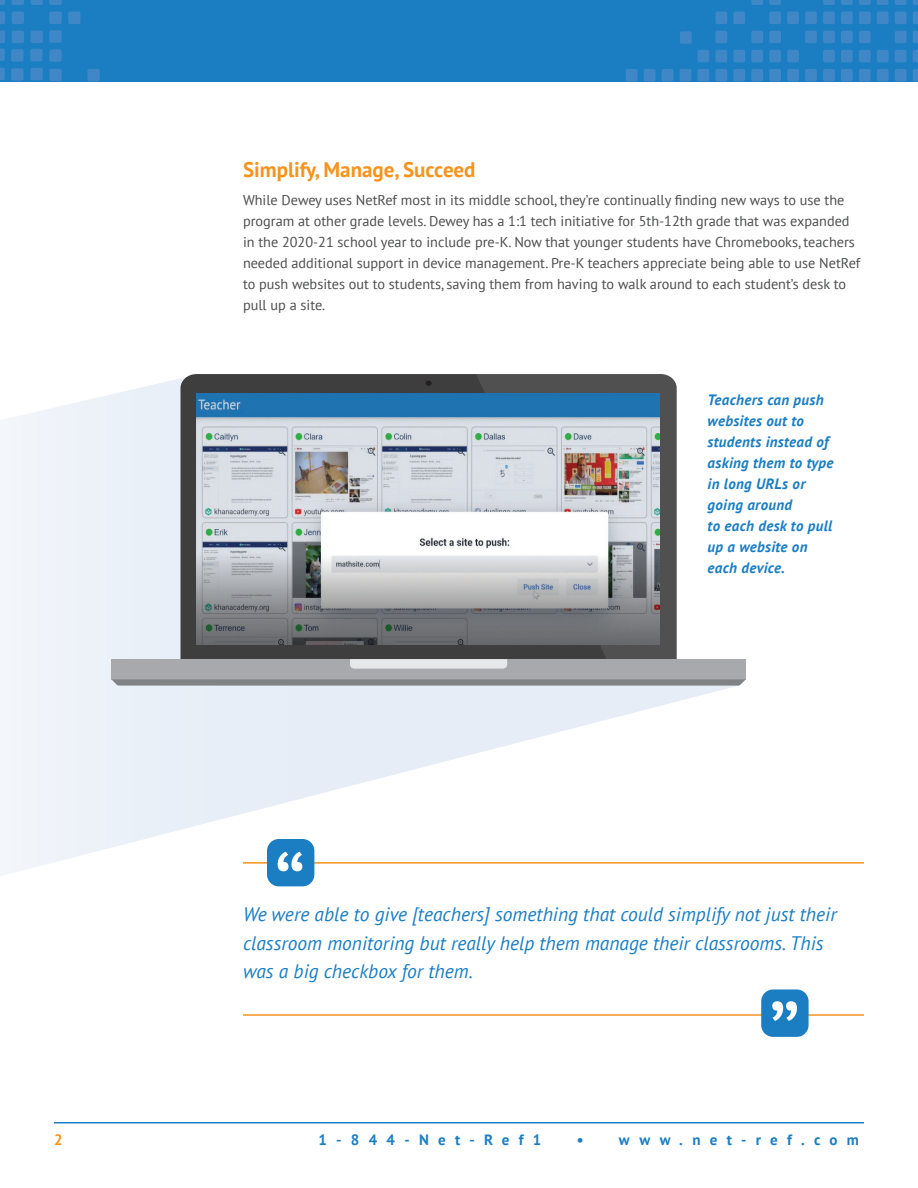
<style>
.page{position:relative;width:918px;height:1188px;background:#fff}
.page>*{position:absolute;margin:0;border:0;box-sizing:border-box;transform-origin:0 0}
.t1{font:94.8px "PT Sans";color:#fff}
.t2{font:700 21px "PT Sans";color:#f7931d}
.t3{font:italic 19.5px/28.5px "PT Sans";color:#1b7ec2}
.t4{font:italic 700 15px/21px "PT Sans";letter-spacing:.02em;color:#1b7ec2}
.t5{font:700 15px "PT Sans";letter-spacing:.62em;color:#1b7ec2}
.t6{font:700 15px "PT Sans";color:#f7931d}
.t7{font:14.25px/21px "PT Sans";color:#4b4c4d}
</style>
<div class="page">
<hr style="left:54px;top:1122px;width:810px;height:2px;background:#1b7ec2">
<div style="left:0;top:0;width:918px;height:82px;background:#1b7ec2"></div>
<div style="left:49px;top:49px;width:13px;height:13px;background:#4087c7;border-radius:2px"></div>
<svg style="left:0;top:31px;width:5px;height:12px"></svg>
<div style="left:12px;top:31px;width:12px;height:12px;background:#4087c7;border-radius:2px"></div>
<div style="left:31px;top:31px;width:12px;height:12px;background:#4087c7;border-radius:2px"></div>
<div style="left:49px;top:30px;width:13px;height:13px;background:#4087c7;border-radius:2px"></div>
<svg style="left:0;top:12px;width:5px;height:12px"></svg>
<div style="left:12px;top:12px;width:12px;height:12px;background:#4087c7;border-radius:2px"></div>
<div style="left:49px;top:12px;width:13px;height:12px;background:#4087c7;border-radius:2px"></div>
<div style="left:68px;top:12px;width:13px;height:12px;background:#4087c7;border-radius:2px"></div>
<svg style="left:0;top:0;width:5px;height:5px"></svg>
<svg style="left:12px;top:0;width:12px;height:5px"></svg>
<svg style="left:31px;top:0;width:12px;height:5px"></svg>
<svg style="left:49px;top:0;width:13px;height:5px"></svg>
<div style="left:30px;top:49px;width:13px;height:12px;background:#4087c7;border-radius:2px"></div>
<div style="left:49px;top:69px;width:13px;height:12px;background:#4087c7;border-radius:2px"></div>
<div style="left:87px;top:69px;width:13px;height:12px;background:#4087c7;border-radius:2px"></div>
<div style="left:11px;top:68px;width:12px;height:13px;background:#4087c7;border-radius:2px"></div>
<svg style="left:0;top:68px;width:5px;height:12px"></svg>
<div style="left:30px;top:68px;width:13px;height:12px;background:#4087c7;border-radius:2px"></div>
<div style="left:11px;top:49px;width:12px;height:13px;background:#4087c7;border-radius:2px"></div>
<svg style="left:0;top:49px;width:5px;height:12px"></svg>
<svg style="left:913px;top:0;width:5px;height:5px"></svg>
<svg style="left:895px;top:0;width:12px;height:5px"></svg>
<svg style="left:877px;top:0;width:12px;height:5px"></svg>
<svg style="left:859px;top:0;width:12px;height:5px"></svg>
<svg style="left:841px;top:0;width:12px;height:5px"></svg>
<svg style="left:823px;top:0;width:12px;height:5px"></svg>
<svg style="left:769px;top:0;width:12px;height:5px"></svg>
<svg style="left:751px;top:0;width:12px;height:5px"></svg>
<svg style="left:913px;top:12px;width:5px;height:12px"></svg>
<div style="left:895px;top:12px;width:12px;height:12px;background:#4087c7;border-radius:2px"></div>
<div style="left:877px;top:12px;width:12px;height:12px;background:#4087c7;border-radius:2px"></div>
<div style="left:859px;top:12px;width:12px;height:12px;background:#4087c7;border-radius:2px"></div>
<div style="left:841px;top:12px;width:12px;height:12px;background:#4087c7;border-radius:2px"></div>
<div style="left:823px;top:12px;width:12px;height:12px;background:#4087c7;border-radius:2px"></div>
<div style="left:805px;top:12px;width:12px;height:12px;background:#4087c7;border-radius:2px"></div>
<div style="left:787px;top:12px;width:12px;height:12px;background:#4087c7;border-radius:2px"></div>
<div style="left:769px;top:12px;width:12px;height:12px;background:#4087c7;border-radius:2px"></div>
<div style="left:733px;top:12px;width:12px;height:12px;background:#4087c7;border-radius:2px"></div>
<div style="left:715px;top:12px;width:12px;height:12px;background:#4087c7;border-radius:2px"></div>
<svg style="left:913px;top:31px;width:5px;height:12px"></svg>
<div style="left:895px;top:31px;width:12px;height:12px;background:#4087c7;border-radius:2px"></div>
<div style="left:859px;top:31px;width:12px;height:12px;background:#4087c7;border-radius:2px"></div>
<div style="left:841px;top:31px;width:12px;height:12px;background:#4087c7;border-radius:2px"></div>
<div style="left:823px;top:31px;width:12px;height:12px;background:#4087c7;border-radius:2px"></div>
<div style="left:805px;top:31px;width:12px;height:12px;background:#4087c7;border-radius:2px"></div>
<div style="left:769px;top:31px;width:12px;height:12px;background:#4087c7;border-radius:2px"></div>
<div style="left:751px;top:31px;width:12px;height:12px;background:#4087c7;border-radius:2px"></div>
<div style="left:715px;top:31px;width:12px;height:12px;background:#4087c7;border-radius:2px"></div>
<svg style="left:913px;top:50px;width:5px;height:12px"></svg>
<div style="left:895px;top:50px;width:12px;height:12px;background:#4087c7;border-radius:2px"></div>
<div style="left:877px;top:50px;width:12px;height:12px;background:#4087c7;border-radius:2px"></div>
<div style="left:859px;top:50px;width:12px;height:12px;background:#4087c7;border-radius:2px"></div>
<div style="left:841px;top:50px;width:12px;height:12px;background:#4087c7;border-radius:2px"></div>
<div style="left:823px;top:50px;width:12px;height:12px;background:#4087c7;border-radius:2px"></div>
<div style="left:787px;top:50px;width:12px;height:12px;background:#4087c7;border-radius:2px"></div>
<div style="left:769px;top:50px;width:12px;height:12px;background:#4087c7;border-radius:2px"></div>
<div style="left:751px;top:50px;width:12px;height:12px;background:#4087c7;border-radius:2px"></div>
<div style="left:733px;top:50px;width:12px;height:12px;background:#4087c7;border-radius:2px"></div>
<div style="left:715px;top:50px;width:12px;height:12px;background:#4087c7;border-radius:2px"></div>
<div style="left:698px;top:50px;width:11px;height:12px;background:#4087c7;border-radius:2px"></div>
<svg style="left:913px;top:69px;width:5px;height:12px"></svg>
<div style="left:895px;top:69px;width:12px;height:12px;background:#4087c7;border-radius:2px"></div>
<div style="left:877px;top:69px;width:12px;height:12px;background:#4087c7;border-radius:2px"></div>
<div style="left:859px;top:69px;width:12px;height:12px;background:#4087c7;border-radius:2px"></div>
<div style="left:841px;top:69px;width:12px;height:12px;background:#4087c7;border-radius:2px"></div>
<div style="left:823px;top:69px;width:12px;height:12px;background:#4087c7;border-radius:2px"></div>
<div style="left:805px;top:69px;width:12px;height:12px;background:#4087c7;border-radius:2px"></div>
<div style="left:787px;top:69px;width:12px;height:12px;background:#4087c7;border-radius:2px"></div>
<div style="left:769px;top:69px;width:12px;height:12px;background:#4087c7;border-radius:2px"></div>
<div style="left:751px;top:69px;width:12px;height:12px;background:#4087c7;border-radius:2px"></div>
<div style="left:733px;top:69px;width:12px;height:12px;background:#4087c7;border-radius:2px"></div>
<div style="left:715px;top:69px;width:12px;height:12px;background:#4087c7;border-radius:2px"></div>
<div style="left:698px;top:69px;width:11px;height:12px;background:#4087c7;border-radius:2px"></div>
<div style="left:680px;top:69px;width:11px;height:12px;background:#4087c7;border-radius:2px"></div>
<div style="left:662px;top:69px;width:11px;height:12px;background:#4087c7;border-radius:2px"></div>
<div style="left:644px;top:69px;width:11px;height:12px;background:#4087c7;border-radius:2px"></div>
<div style="left:626px;top:69px;width:12px;height:12px;background:#4087c7;border-radius:2px"></div>
<div style="left:680px;top:31px;width:12px;height:13px;background:#4087c7;border-radius:2px"></div>
<hr style="left:243px;top:862px;width:621px;height:2px;background:#f7931d">
<hr style="left:243px;top:1014px;width:621px;height:2px;background:#f7931d">
<div style="left:761px;top:989px;width:48px;height:48px;background:#1b7ec2;border-radius:12px"></div>
<svg style="left:0;top:378px;width:739px;height:509px"></svg>
<div style="left:181px;top:374px;width:295px;height:285px;background:#3e3e3f"></div>
<svg style="left:476px;top:374px;width:201px;height:285px;background:#505051"></svg>
<div style="left:112px;top:659px;width:634px;height:20px;background:#a8a9ad"></div>
<svg style="left:112px;top:679px;width:634px;height:7px;background:#898b8e"></svg>
<svg style="left:350px;top:659px;width:157px;height:10px;background:#e2e3e5"></svg>
<svg style="left:426px;top:381px;width:6px;height:5px"></svg>
<img style="left:197px;top:393px;width:462px;height:251px">
<h2 class="t2" style="left:243px;top:155px;width:234px">Simplify, Manage, Succeed</h2>
<p class="t7" style="left:243px;top:189px;width:619px">While Dewey uses NetRef most in its middle school, they’re continually finding new ways to use the program at other grade levels. Dewey has a 1:1 tech initiative for 5th-12th grade that was expanded in the 2020-21 school year to include pre-K. Now that younger students have Chromebooks, teachers needed additional support in device management. Pre-K teachers appreciate being able to use NetRef to push websites out to students, saving them from having to walk around to each student’s desk to pull up a site.</p>
<h1 class="t1" style="left:274px;top:831px;width:34px">“</h1>
<p class="t4" style="left:708px;top:388px;width:127px">Teachers can push websites out to students instead of asking them to type in long URLs or going around<br>to each desk to pull up a website on each device.</p>
<h3 class="t3" style="left:243px;top:900px;width:595px">We were able to give [teachers] something that could simplify not just their classroom monitoring but really help them manage their classrooms. This was a big checkbox for them.</h3>
<h1 class="t1" style="left:768px;top:974px;width:34px">”</h1>
<p class="t6" style="left:54px;top:1130px;width:10px">2</p>
<p class="t5" style="left:318px;top:1130px;width:224px">1-844-Net-Ref1</p>
<p class="t5" style="left:577px;top:1130px;width:284px">• www.net-ref.com</p>
</div>
